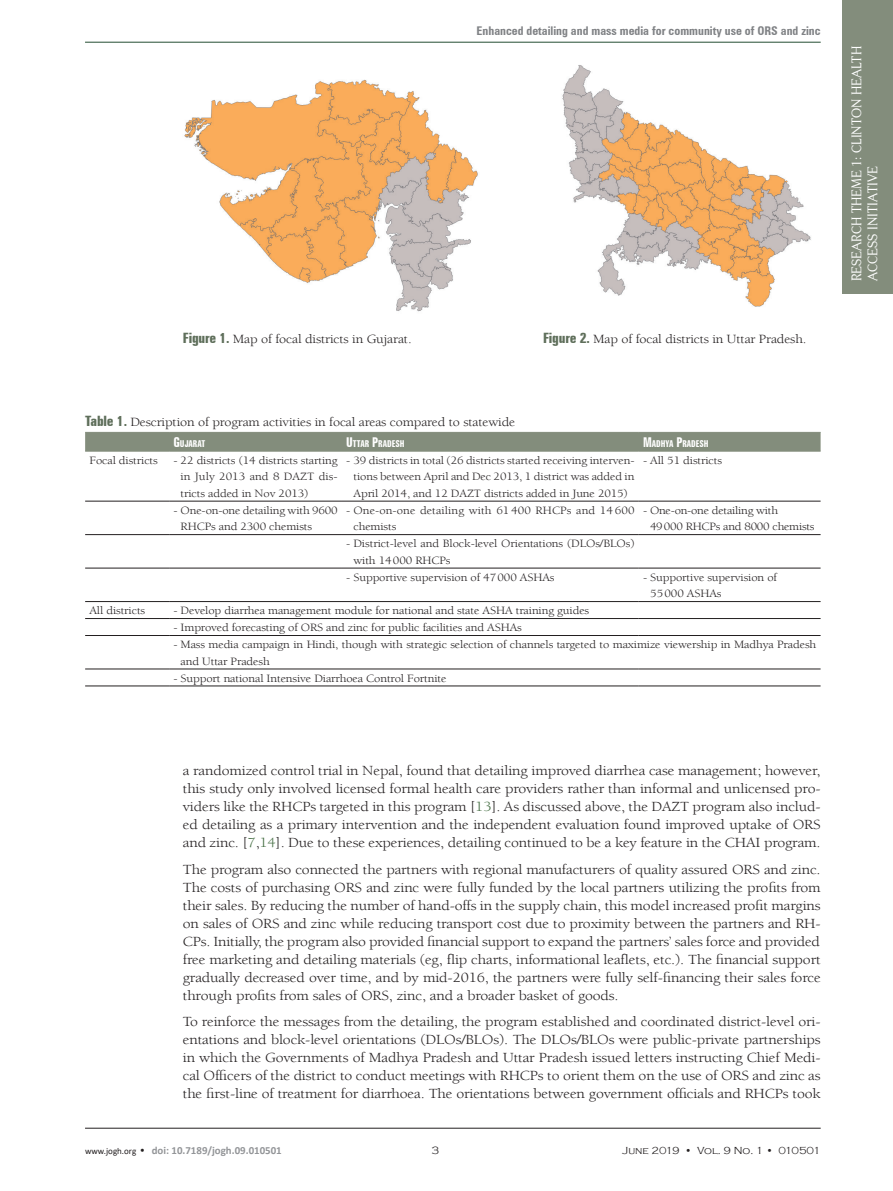
<style>
.page{position:relative;width:893px;height:1191px;background:#fff}
.page>*{position:absolute;margin:0;border:0;box-sizing:border-box;transform-origin:0 0}
.t1{font:18px "Centabel";color:#fff}
.t2{font:14.25px/18px "Berkeley Std";letter-spacing:-.01em;color:#231f20;text-align:justify;scale:1.11 1}
.t3{font:13.5px "Centabel";color:#fff}
.t4{font:12.9px "Berkeley Std";letter-spacing:-.01em;color:#231f20;scale:1.11 1}
.t5{font:700 condensed 12px "Zurich BT";color:#808285}
.t6{font:11.4px/16.5px "Berkeley Std";letter-spacing:-.01em;color:#231f20;scale:1.11 1}
.t7{font:700 10.95px "Calibri";color:#939598}
.t8{font:300 10.95px "Copperplate Gothic";color:#231f20}
.t9{font:300 10.5px "Copperplate Gothic";letter-spacing:-.005em;color:#231f20}
.t10{font:700 extra-condensed 9.45px "Zurich BT";color:#fff}
.s1{font-family:"Zurich BT";font-weight:700;font-stretch:extra-condensed;font-size:14.25px;color:#5f6f5b}
.s2{font-size:13.5px}
.s3{color:#477045}
.s4{font-weight:400;font-size:9px;color:#231f20}
.s5{font-family:"Copperplate Gothic";font-weight:300;color:#231f20}
</style>
<div class="page">
<hr style="left:85px;top:1128px;width:736px;height:1px;background:#231f20">
<hr style="left:85px;top:42px;width:736px;height:1px;background:#244d32">
<div style="left:842px;top:0;width:51px;height:293px;background:#838d7c"></div>
<img style="left:184px;top:79px;width:294px;height:233px">
<img style="left:562px;top:65px;width:249px;height:242px">
<div style="left:85px;top:433px;width:736px;height:18px;background:#838d7c"></div>
<hr style="left:85px;top:501px;width:84px;height:1px;background:#231f20">
<hr style="left:169px;top:501px;width:173px;height:1px;background:#231f20">
<hr style="left:342px;top:501px;width:297px;height:1px;background:#231f20">
<hr style="left:639px;top:501px;width:182px;height:1px;background:#231f20">
<hr style="left:85px;top:534px;width:84px;height:1px;background:#231f20">
<hr style="left:169px;top:534px;width:173px;height:1px;background:#231f20">
<hr style="left:342px;top:534px;width:297px;height:1px;background:#231f20">
<hr style="left:639px;top:534px;width:182px;height:1px;background:#231f20">
<hr style="left:85px;top:568px;width:84px;height:1px;background:#231f20">
<hr style="left:169px;top:568px;width:173px;height:1px;background:#231f20">
<hr style="left:342px;top:568px;width:297px;height:1px;background:#231f20">
<hr style="left:639px;top:568px;width:182px;height:1px;background:#231f20">
<hr style="left:85px;top:601px;width:84px;height:1px;background:#231f20">
<hr style="left:169px;top:601px;width:173px;height:1px;background:#231f20">
<hr style="left:342px;top:601px;width:297px;height:1px;background:#231f20">
<hr style="left:639px;top:601px;width:182px;height:1px;background:#231f20">
<hr style="left:85px;top:618px;width:84px;height:1px;background:#231f20">
<hr style="left:169px;top:618px;width:173px;height:1px;background:#231f20">
<hr style="left:342px;top:618px;width:297px;height:1px;background:#231f20">
<hr style="left:639px;top:618px;width:182px;height:1px;background:#231f20">
<hr style="left:85px;top:635px;width:84px;height:1px;background:#231f20">
<hr style="left:169px;top:635px;width:173px;height:1px;background:#231f20">
<hr style="left:342px;top:635px;width:297px;height:1px;background:#231f20">
<hr style="left:639px;top:635px;width:182px;height:1px;background:#231f20">
<hr style="left:85px;top:668px;width:84px;height:1px;background:#231f20">
<hr style="left:169px;top:668px;width:173px;height:1px;background:#231f20">
<hr style="left:342px;top:668px;width:297px;height:1px;background:#231f20">
<hr style="left:639px;top:668px;width:182px;height:1px;background:#231f20">
<hr style="left:85px;top:685px;width:84px;height:1px;background:#231f20">
<hr style="left:169px;top:685px;width:173px;height:1px;background:#231f20">
<hr style="left:342px;top:685px;width:297px;height:1px;background:#231f20">
<hr style="left:639px;top:685px;width:182px;height:1px;background:#231f20">
<hr style="left:85px;top:432px;width:84px;height:1px;background:#838d7c">
<hr style="left:169px;top:432px;width:173px;height:1px;background:#838d7c">
<hr style="left:342px;top:432px;width:297px;height:1px;background:#838d7c">
<hr style="left:639px;top:432px;width:182px;height:1px;background:#838d7c">
<hr style="left:85px;top:451px;width:84px;height:1px;background:#838d7c">
<hr style="left:169px;top:451px;width:173px;height:1px;background:#838d7c">
<hr style="left:342px;top:451px;width:297px;height:1px;background:#838d7c">
<hr style="left:639px;top:451px;width:182px;height:1px;background:#838d7c">
<p class="t5" style="left:477px;top:23px;width:346px">Enhanced detailing and mass media for community use of ORS and zinc</p>
<p class="t4" style="left:183px;top:332px;width:208px"><span class="s1">Figure 1.</span> Map of focal districts in Gujarat.</p>
<p class="t4" style="left:543px;top:332px;width:239px"><span class="s1">Figure 2.</span> Map of focal districts in Uttar Pradesh.</p>
<p class="t4" style="left:85px;top:415px;width:389px"><span class="s1">Table 1.</span> Description of program activities in focal areas compared to statewide</p>
<p class="t10" style="left:173px;top:438px;width:33px"><span class="s2">G</span>UJARAT</p>
<p class="t10" style="left:346px;top:438px;width:60px"><span class="s2">U</span>TTAR <span class="s2">P</span>RADESH</p>
<p class="t10" style="left:643px;top:438px;width:67px"><span class="s2">M</span>ADHYA <span class="s2">P</span>RADESH</p>
<p class="t6" style="left:89px;top:452px;width:63px">Focal districts</p>
<p class="t6" style="left:181px;top:452px;width:143px;text-align:justify;text-indent:-7px">- 22 districts (14 districts starting in July 2013 and 8 DAZT dis&shy;tricts added in Nov 2013)</p>
<p class="t6" style="left:353px;top:452px;width:255px;text-align:justify;text-indent:-7px">- 39 districts in total (26 districts started receiving interven&shy;tions between April and Dec 2013, 1 district was added in April 2014, and 12 DAZT districts added in June 2015)</p>
<p class="t6" style="left:643px;top:452px;width:73px">- All 51 districts</p>
<p class="t6" style="left:181px;top:502px;width:143px;text-indent:-7px">- One-on-one detailing with 9600<br>RHCPs and 2300 chemists</p>
<p class="t6" style="left:353px;top:502px;width:255px;text-indent:-7px">- One-on-one detailing with 61 400 RHCPs and 14 600 chemists</p>
<p class="t6" style="left:650px;top:502px;width:150px;text-indent:-7px">- One-on-one detailing with<br>49000 RHCPs and 8000 chemists</p>
<p class="t6" style="left:353px;top:535px;width:255px;text-indent:-7px">- District-level and Block-level Orientations (DLOs/BLOs) with 14000 RHCPs</p>
<p class="t6" style="left:346px;top:569px;width:189px">- Supportive supervision of 47000 ASHAs</p>
<p class="t6" style="left:650px;top:569px;width:116px;text-indent:-7px">- Supportive supervision of<br>55000 ASHAs</p>
<p class="t6" style="left:89px;top:602px;width:52px">All districts</p>
<p class="t6" style="left:173px;top:602px;width:376px">- Develop diarrhea management module for national and state ASHA training guides</p>
<p class="t6" style="left:173px;top:619px;width:316px">- Improved forecasting of ORS and zinc for public facilities and ASHAs</p>
<p class="t6" style="left:181px;top:636px;width:574px;text-indent:-7px">- Mass media campaign in Hindi, though with strategic selection of channels targeted to maximize viewership in Madhya Pradesh and Uttar Pradesh</p>
<p class="t6" style="left:173px;top:670px;width:248px">- Support national Intensive Diarrhoea Control Fortnite</p>
<p class="t3" style="left:849px;top:281px;width:236px;rotate:-90deg">RESEARCH THEME 1: CLINTON HEALTH</p>
<p class="t3" style="left:865px;top:281px;width:116px;rotate:-90deg">ACCESS INITIATIVE</p>
<p class="t1" style="left:860px;top:281px;width:103px;rotate:-90deg">VIEWPOINTS</p>
<p class="t2" style="left:183px;top:762px;width:576px">a randomized control trial in Nepal, found that detailing improved diarrhea case management; however, this study only involved licensed formal health care providers rather than informal and unlicensed pro&shy;viders like the RHCPs targeted in this program [<span class="s3">13</span>]. As discussed above, the DAZT program also includ&shy;ed detailing as a primary intervention and the independent evaluation found improved uptake of ORS and zinc. [<span class="s3">7</span>,<span class="s3">14</span>]. Due to these experiences, detailing continued to be a key feature in the CHAI program.</p>
<p class="t2" style="left:183px;top:860px;width:576px">The program also connected the partners with regional manufacturers of quality assured ORS and zinc.<br>The costs of purchasing ORS and zinc were fully funded by the local partners utilizing the profits from their sales. By reducing the number of hand-offs in the supply chain, this model increased profit margins on sales of ORS and zinc while reducing transport cost due to proximity between the partners and RH-CPs. Initially, the program also provided financial support to expand the partners’ sales force and provided free marketing and detailing materials (eg, flip charts, informational leaflets, etc.). The financial support gradually decreased over time, and by mid-2016, the partners were fully self-financing their sales force through profits from sales of ORS, zinc, and a broader basket of goods.</p>
<p class="t2" style="left:183px;top:1013px;width:576px">To reinforce the messages from the detailing, the program established and coordinated district-level ori&shy;entations and block-level orientations (DLOs/BLOs). The DLOs/BLOs were public-private partnerships in which the Governments of Madhya Pradesh and Uttar Pradesh issued letters instructing Chief Medi&shy;cal Officers of the district to conduct meetings with RHCPs to orient them on the use of ORS and zinc as the first-line of treatment for diarrhoea. The orientations between government officials and RHCPs took</p>
<p class="t7" style="left:85px;top:1142px;width:198px"><span class="s4">www.jogh.org</span> <span class="s5">•</span> doi: 10.7189/jogh.09.010501</p>
<p class="t8" style="left:432px;top:1144px;width:9px">3</p>
<p class="t9" style="left:622px;top:1144px;width:200px">June 2019 • Vol. 9 No. 1 • 010501</p>
</div>
